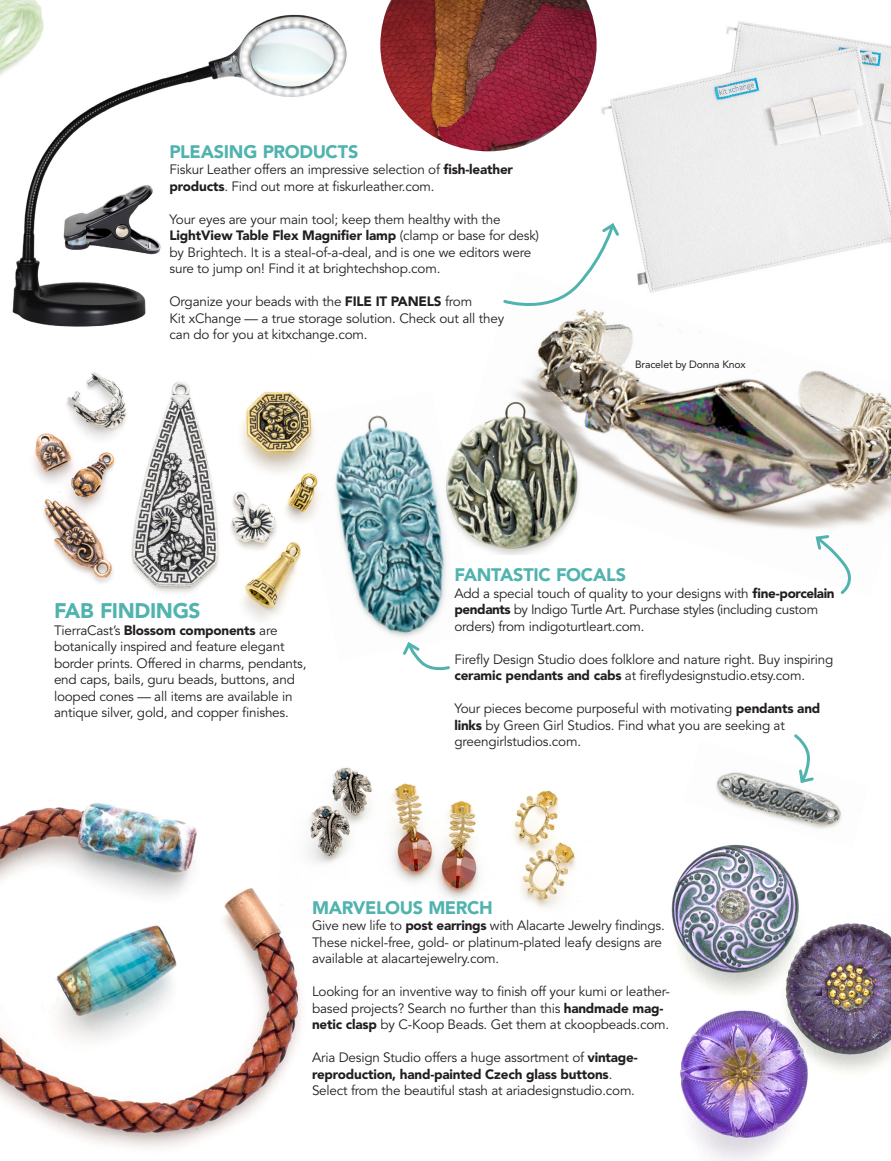
<style>
.page{position:relative;width:891px;height:1161px;background:#fff}
.page>*{position:absolute;margin:0;border:0;box-sizing:border-box;transform-origin:0 0}
.BPColumnHead{font:900 21px "Avenir LT Std";letter-spacing:-.02em;color:#50b3ae}
.BPColumnHead-2{font:900 18px "Avenir LT Std";letter-spacing:-.02em;color:#50b3ae}
.BPSansBody{font:13.5px/16.5px "Avenir LT Std";letter-spacing:-.015em;color:#231f20}
.BPSansBody-2{font:10.5px "Avenir LT Std";letter-spacing:-.015em;color:#231f20}
.s1{font-weight:900}
</style>
<div class="page">
<img style="left:12px;top:14px;width:335px;height:313px">
<img style="left:380px;top:0;width:179px;height:151px">
<img style="left:559px;top:0;width:332px;height:270px">
<img style="left:0;top:800px;width:302px;height:349px">
<img style="left:34px;top:372px;width:258px;height:248px">
<img style="left:0;top:0;width:54px;height:240px">
<img style="left:292px;top:393px;width:162px;height:244px">
<img style="left:716px;top:772px;width:126px;height:57px">
<img style="left:279px;top:767px;width:297px;height:160px">
<img style="left:680px;top:1010px;width:126px;height:151px">
<img style="left:770px;top:923px;width:121px;height:166px">
<img style="left:671px;top:828px;width:151px;height:168px">
<img style="left:454px;top:270px;width:437px;height:285px">
<svg style="left:403px;top:642px;width:47px;height:29px"></svg>
<svg style="left:501px;top:221px;width:121px;height:93px"></svg>
<svg style="left:792px;top:734px;width:24px;height:51px"></svg>
<svg style="left:814px;top:533px;width:43px;height:61px"></svg>
<p class="BPColumnHead-2" style="left:170px;top:140px;width:190px">PLEASING PRODUCTS</p>
<p class="BPSansBody" style="left:170px;top:162px;width:345px">Fiskur Leather offers an impressive selection of <span class="s1">fish-leather products</span>. Find out more at fiskurleather.com.</p>
<p class="BPSansBody" style="left:170px;top:211px;width:371px">Your eyes are your main tool; keep them healthy with the <span class="s1">LightView Table Flex Magnifier lamp</span> (clamp or base for desk) by Brightech. It is a steal-of-a-deal, and is one we editors were sure to jump on! Find it at brightechshop.com.</p>
<p class="BPSansBody" style="left:170px;top:294px;width:336px">Organize your beads with the <span class="s1">FILE IT PANELS</span> from<br>Kit xChange — a true storage solution. Check out all they can do for you at kitxchange.com.</p>
<p class="BPSansBody-2" style="left:635px;top:358px;width:112px">Bracelet by Donna Knox</p>
<p class="BPColumnHead" style="left:54px;top:598px;width:148px">FAB FINDINGS</p>
<p class="BPSansBody" style="left:54px;top:622px;width:254px">TierraCast’s <span class="s1">Blossom components</span> are botanically inspired and feature elegant border prints. Offered in charms, pendants, end caps, bails, guru beads, buttons, and looped cones — all items are available in antique silver, gold, and copper finishes.</p>
<p class="BPColumnHead-2" style="left:454px;top:564px;width:173px">FANTASTIC FOCALS</p>
<p class="BPSansBody" style="left:454px;top:585px;width:382px">Add a special touch of quality to your designs with <span class="s1">fine-porcelain pendants</span> by Indigo Turtle Art. Purchase styles (including custom orders) from indigoturtleart.com.</p>
<p class="BPSansBody" style="left:454px;top:651px;width:381px">Firefly Design Studio does folklore and nature right. Buy inspiring <span class="s1">ceramic pendants and cabs</span> at fireflydesignstudio.etsy.com.</p>
<p class="BPSansBody" style="left:454px;top:701px;width:367px">Your pieces become purposeful with motivating <span class="s1">pendants and links</span> by Green Girl Studios. Find what you are seeking at greengirlstudios.com.</p>
<p class="BPColumnHead-2" style="left:312px;top:896px;width:182px">MARVELOUS MERCH</p>
<p class="BPSansBody" style="left:312px;top:918px;width:354px">Give new life to <span class="s1">post earrings</span> with Alacarte Jewelry findings.<br>These nickel-free, gold- or platinum-plated leafy designs are available at alacartejewelry.com.</p>
<p class="BPSansBody" style="left:312px;top:984px;width:359px">Looking for an inventive way to finish off your kumi or leather&shy;based projects? Search no further than this <span class="s1">handmade mag&shy;netic clasp</span> by C-Koop Beads. Get them at ckoopbeads.com.</p>
<p class="BPSansBody" style="left:312px;top:1050px;width:327px">Aria Design Studio offers a huge assortment of <span class="s1">vintage&shy;reproduction, hand-painted Czech glass buttons</span>.<br>Select from the beautiful stash at ariadesignstudio.com.</p>
</div>
